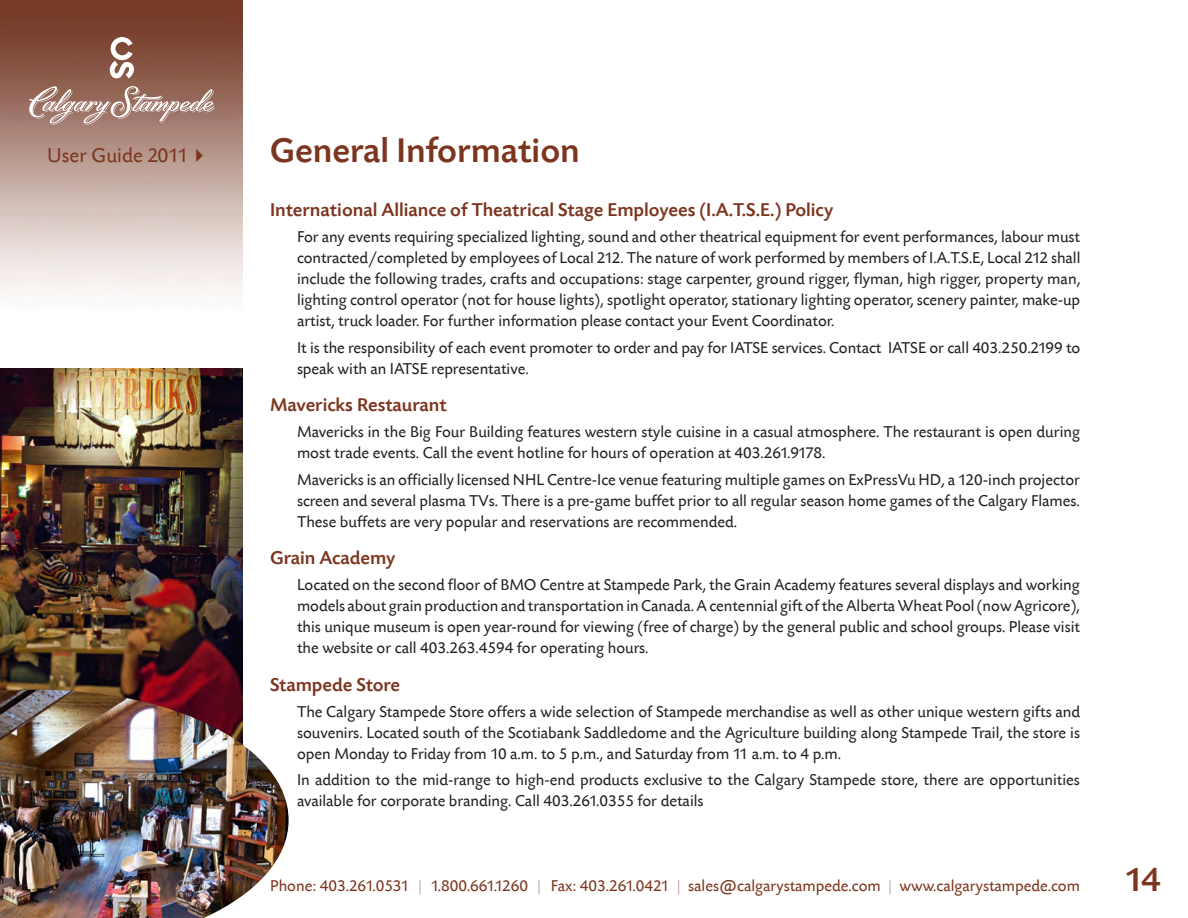
<style>
.page{position:relative;width:1188px;height:918px;background:#fff}
.page>*{position:absolute;margin:0;border:0;box-sizing:border-box;transform-origin:0 0}
.t1{font:500 36px "Today SB";color:#7c351e}
.t2{font:21px "Today SB";color:#7c351e}
.t3{font:500 19.5px "Today SB";color:#7c351e}
.t4{font:16.5px/21px "Today SB";color:#231f20;text-align:justify}
.t5{font:16.5px "Today SB";color:#7c351e}
.s1{font-weight:200}
.s2{font-weight:500;font-size:36px}
</style>
<div class="page">
<img style="left:0;top:0;width:243px;height:293px">
<svg style="left:109px;top:37px;width:27px;height:41px"></svg>
<svg style="left:29px;top:85px;width:186px;height:40px;background:#ae8b80"></svg>
<img style="left:0;top:369px;width:243px;height:321px">
<img style="left:0;top:690px;width:289px;height:228px">
<p class="t2" style="left:47px;top:144px;width:164px">User Guide 2011✔</p>
<h1 class="t1" style="left:270px;top:132px;width:311px">General Information</h1>
<p class="t3" style="left:270px;top:199px;width:565px">International Alliance of Theatrical Stage Employees (I.A.T.S.E.) Policy</p>
<p class="t4" style="left:297px;top:227px;width:785px">For any events requiring specialized lighting, sound and other theatrical equipment for event performances, labour must contracted/completed by employees of Local 212. The nature of work performed by members of I.A.T.S.E, Local 212 shall include the following trades, crafts and occupations: stage carpenter, ground rigger, flyman, high rigger, property man, lighting control operator (not for house lights), spotlight operator, stationary lighting operator, scenery painter, make-up artist, truck loader. For further information please contact your Event Coordinator.</p>
<p class="t4" style="left:297px;top:338px;width:785px">It is the responsibility of each event promoter to order and pay for IATSE services. Contact IATSE or call 403.250.2199 to speak with an IATSE representative.</p>
<p class="t3" style="left:270px;top:394px;width:178px">Mavericks Restaurant</p>
<p class="t4" style="left:297px;top:422px;width:785px">Mavericks in the Big Four Building features western style cuisine in a casual atmosphere. The restaurant is open during most trade events. Call the event hotline for hours of operation at 403.261.9178.</p>
<p class="t4" style="left:297px;top:470px;width:785px">Mavericks is an officially licensed NHL Centre-Ice venue featuring multiple games on ExPressVu HD, a 120-inch projector screen and several plasma TVs. There is a pre-game buffet prior to all regular season home games of the Calgary Flames.<br>These buffets are very popular and reservations are recommended.</p>
<p class="t3" style="left:270px;top:547px;width:127px">Grain Academy</p>
<p class="t4" style="left:297px;top:575px;width:785px">Located on the second floor of BMO Centre at Stampede Park, the Grain Academy features several displays and working models about grain production and transportation in Canada. A centennial gift of the Alberta Wheat Pool (now Agricore), this unique museum is open year-round for viewing (free of charge) by the general public and school groups. Please visit the website or call 403.263.4594 for operating hours.</p>
<p class="t3" style="left:270px;top:674px;width:132px">Stampede Store</p>
<p class="t4" style="left:297px;top:702px;width:785px">The Calgary Stampede Store offers a wide selection of Stampede merchandise as well as other unique western gifts and souvenirs. Located south of the Scotiabank Saddledome and the Agriculture building along Stampede Trail, the store is open Monday to Friday from 10 a.m. to 5 p.m., and Saturday from 11 a.m. to 4 p.m.</p>
<p class="t4" style="left:297px;top:770px;width:784px">In addition to the mid-range to high-end products exclusive to the Calgary Stampede store, there are opportunities available for corporate branding. Call 403.261.0355 for details</p>
<p class="t5" style="left:270px;top:877px;width:892px">Phone: 403.261.0531 <span class="s1">|</span> 1.800.661.1260 <span class="s1">|</span> Fax: 403.261.0421 <span class="s1">|</span> sales@calgarystampede.com <span class="s1">|</span> www.calgarystampede.com <span class="s2">14</span></p>
</div>
